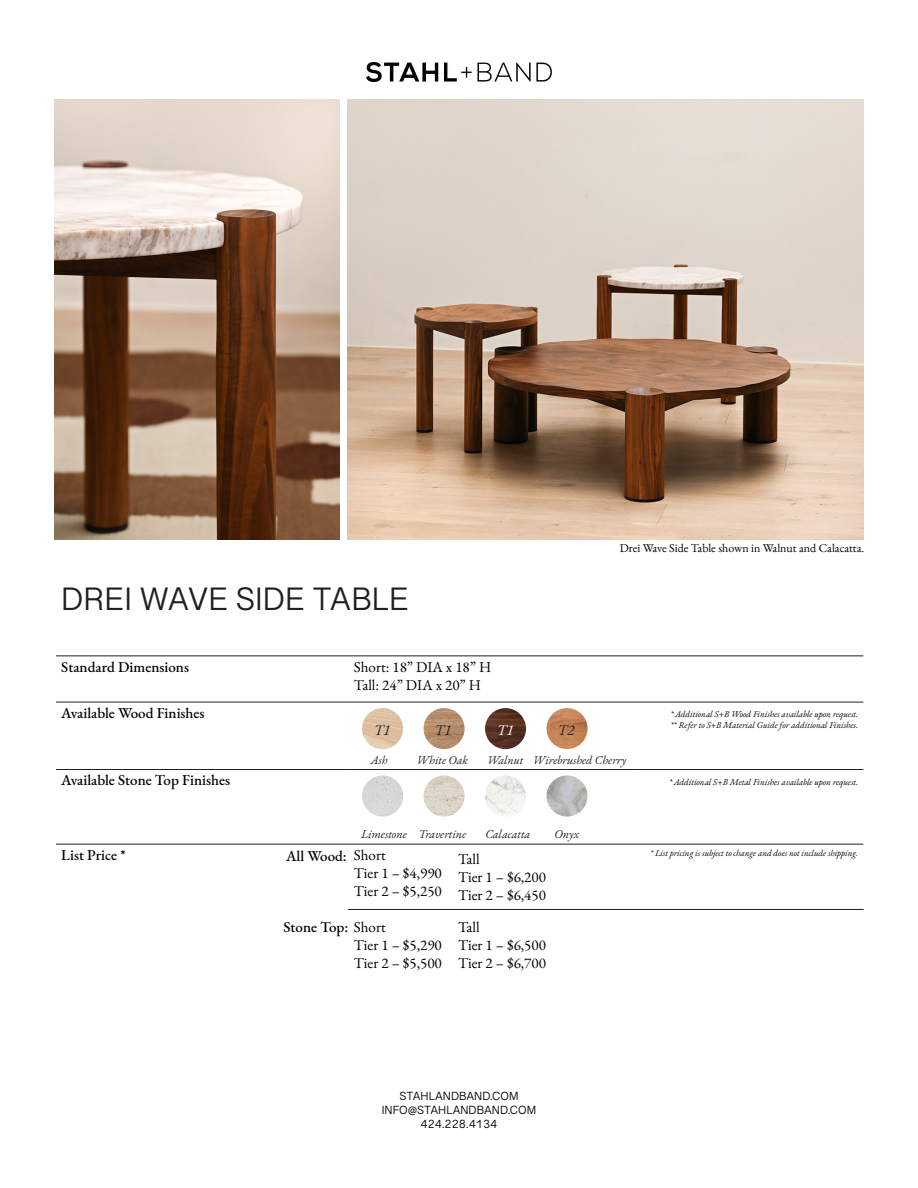
<style>
.page{position:relative;width:918px;height:1188px;background:#fff}
.page>*{position:absolute;margin:0;border:0;box-sizing:border-box;transform-origin:0 0}
.t1{font:33px "Grantha Sangam MN";color:#231f20}
.t2{font:15px/17.9px "EB Garamond";color:#000}
.t3{font:500 15px "EB Garamond";color:#000}
.t4{font:italic 15px "EB Garamond";color:#231f20}
.t5{font:italic 15px "EB Garamond";color:#fff}
.t6{font:italic 12px "EB Garamond";color:#231f20}
.t7{font:12px/14.4px "Grantha Sangam MN";color:#000;text-align:center}
.t8{font:12px "EB Garamond";color:#000}
.t9{font:italic 9px "EB Garamond";color:#000}
.s1{font-weight:500}
</style>
<div class="page">
<img style="left:366px;top:63px;width:186px;height:19px">
<hr style="left:56px;top:656px;width:292px;height:1px;background:#231f20">
<hr style="left:348px;top:656px;width:288px;height:1px;background:#231f20">
<hr style="left:636px;top:656px;width:227px;height:1px;background:#231f20">
<hr style="left:56px;top:702px;width:292px;height:1px;background:#231f20">
<hr style="left:348px;top:702px;width:288px;height:1px;background:#231f20">
<hr style="left:636px;top:702px;width:227px;height:1px;background:#231f20">
<hr style="left:56px;top:769px;width:292px;height:1px;background:#231f20">
<hr style="left:348px;top:769px;width:288px;height:1px;background:#231f20">
<hr style="left:636px;top:769px;width:227px;height:1px;background:#231f20">
<hr style="left:56px;top:844px;width:292px;height:1px;background:#231f20">
<hr style="left:348px;top:844px;width:288px;height:1px;background:#231f20">
<hr style="left:636px;top:844px;width:227px;height:1px;background:#231f20">
<img style="left:362px;top:708px;width:41px;height:41px;border-radius:21px">
<img style="left:424px;top:708px;width:41px;height:41px;border-radius:21px">
<img style="left:485px;top:708px;width:41px;height:41px;border-radius:21px">
<img style="left:546px;top:708px;width:42px;height:41px;border-radius:21px">
<img style="left:362px;top:776px;width:41px;height:41px;border-radius:21px">
<img style="left:424px;top:776px;width:41px;height:41px;border-radius:21px">
<img style="left:485px;top:776px;width:41px;height:41px;border-radius:21px">
<img style="left:546px;top:776px;width:42px;height:41px;border-radius:21px">
<img style="left:54px;top:99px;width:285px;height:440px">
<img style="left:348px;top:99px;width:516px;height:440px">
<hr style="left:348px;top:909px;width:516px;height:1px;background:#231f20">
<p class="t1" style="left:61px;top:580px;width:349px">DREI WAVE SIDE TABLE</p>
<p class="t8" style="left:620px;top:540px;width:246px">Drei Wave Side Table shown in Walnut and Calacatta.</p>
<p class="t3" style="left:61px;top:657px;width:129px">Standard Dimensions</p>
<p class="t2" style="left:354px;top:658px;width:139px">Short: 18” DIA x 18” H</p>
<p class="t2" style="left:354px;top:676px;width:129px">Tall: 24” DIA x 20” H</p>
<p class="t3" style="left:61px;top:703px;width:145px">Available Wood Finishes</p>
<p class="t6" style="left:371px;top:752px;width:18px">Ash</p>
<p class="t6" style="left:416px;top:752px;width:53px">White Oak</p>
<p class="t6" style="left:487px;top:752px;width:141px">Walnut Wirebrushed Cherry</p>
<p class="t4" style="left:374px;top:720px;width:18px">T1</p>
<p class="t4" style="left:435px;top:720px;width:18px">T1</p>
<p class="t5" style="left:497px;top:720px;width:18px">T1</p>
<p class="t4" style="left:558px;top:720px;width:18px">T2</p>
<p class="t3" style="left:61px;top:770px;width:170px">Available Stone Top Finishes</p>
<p class="t6" style="left:361px;top:826px;width:107px">Limestone Travertine</p>
<p class="t6" style="left:485px;top:826px;width:47px">Calacatta</p>
<p class="t6" style="left:554px;top:826px;width:26px">Onyx</p>
<p class="t3" style="left:61px;top:845px;width:66px">List Price *</p>
<p class="t2" style="left:354px;top:846px;width:33px">Short</p>
<p class="t2" style="left:354px;top:864px;width:89px">Tier 1 – $4,990</p>
<p class="t2" style="left:354px;top:882px;width:89px">Tier 2 – $5,250</p>
<p class="t2" style="left:354px;top:918px;width:89px;text-indent:-70px"><span class="s1">Stone Top:</span> Short<br>Tier 1 – $5,290</p>
<p class="t2" style="left:354px;top:954px;width:89px">Tier 2 – $5,500</p>
<p class="t3" style="left:286px;top:846px;width:62px">All Wood:</p>
<p class="t2" style="left:458px;top:850px;width:23px">Tall</p>
<p class="t2" style="left:458px;top:868px;width:89px">Tier 1 – $6,200</p>
<p class="t2" style="left:458px;top:886px;width:89px">Tier 2 – $6,450</p>
<p class="t2" style="left:458px;top:918px;width:23px">Tall</p>
<p class="t2" style="left:458px;top:936px;width:89px">Tier 1 – $6,500</p>
<p class="t2" style="left:458px;top:954px;width:89px">Tier 2 – $6,700</p>
<p class="t9" style="left:670px;top:708px;width:189px">* Additional S+B Wood Finishes available upon request.</p>
<p class="t9" style="left:671px;top:719px;width:189px">** Refer to S+B Material Guide for additional Finishes.</p>
<p class="t9" style="left:669px;top:776px;width:191px">* Additional S+B Metal Finishes available upon request.</p>
<p class="t9" style="left:650px;top:847px;width:209px">* List pricing is subject to change and does not include shipping.</p>
<h3 class="t7" style="left:382px;top:1088px;width:156px">STAHLANDBAND.COM<br>INFO@STAHLANDBAND.COM<br>424.228.4134</h3>
</div>
